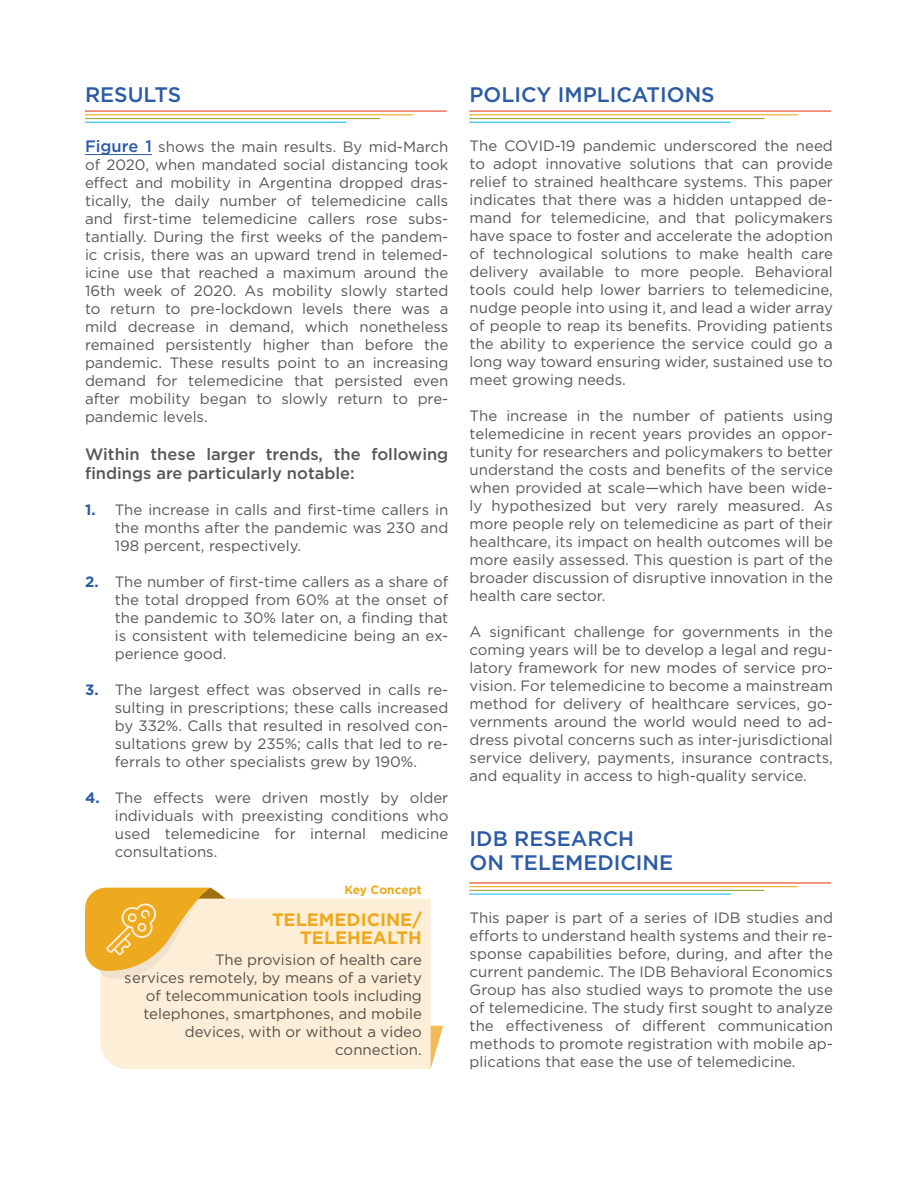
<style>
.page{position:relative;width:918px;height:1188px;background:#fff}
.page>*{position:absolute;margin:0;border:0;box-sizing:border-box;transform-origin:0 0}
.t1{font:500 21px/24px "Gotham";color:#2b5aa6}
.t2{font:700 18px/18px "Gotham";color:#eeaa1e;text-align:right}
.t3{font:500 16.5px/19.5px "Gotham";color:#575756}
.t4{font:15px/18px "Gotham";color:#575756;text-align:justify}
.t5{font:700 12px "Gotham";letter-spacing:-.005em;color:#eeaa1e}
.s1{font-weight:500;font-size:16.5px;color:#2b5aa6}
.s2{font-weight:700;color:#2b5aa6}
</style>
<div class="page">
<hr style="left:85px;top:111px;width:361px;height:1px;background:#e74527">
<hr style="left:85px;top:114px;width:328px;height:1px;background:#eeaa1e">
<hr style="left:85px;top:118px;width:294px;height:1px;background:#a0a335">
<hr style="left:85px;top:122px;width:261px;height:1px;background:#26bced">
<hr style="left:85px;top:154px;width:67px;height:1px;background:#2b5aa6">
<hr style="left:470px;top:111px;width:361px;height:1px;background:#e74527">
<hr style="left:470px;top:114px;width:327px;height:1px;background:#eeaa1e">
<hr style="left:470px;top:118px;width:294px;height:1px;background:#a0a335">
<hr style="left:470px;top:122px;width:261px;height:1px;background:#26bced">
<hr style="left:470px;top:882px;width:361px;height:2px;background:#e74527">
<hr style="left:470px;top:886px;width:327px;height:1px;background:#eeaa1e">
<hr style="left:470px;top:890px;width:294px;height:1px;background:#a0a335">
<hr style="left:470px;top:894px;width:261px;height:1px;background:#26bced">
<svg style="left:431px;top:1026px;width:12px;height:42px"></svg>
<div style="left:100px;top:899px;width:331px;height:170px;background:#fdeed8"></div>
<svg style="left:85px;top:888px;width:154px;height:91px"></svg>
<h1 class="t1" style="left:85px;top:82px;width:98px">RESULTS</h1>
<p class="t4" style="left:85px;top:138px;width:365px"><span class="s1">Figure 1</span> shows the main results. By mid-March of 2020, when mandated social distancing took effect and mobility in Argentina dropped dras&shy;tically, the daily number of telemedicine calls and first-time telemedicine callers rose subs&shy;tantially. During the first weeks of the pandem&shy;ic crisis, there was an upward trend in telemed&shy;icine use that reached a maximum around the 16th week of 2020. As mobility slowly started to return to pre-lockdown levels there was a mild decrease in demand, which nonetheless remained persistently higher than before the pandemic. These results point to an increasing demand for telemedicine that persisted even after mobility began to slowly return to pre&shy;pandemic levels.</p>
<p class="t3" style="left:85px;top:444px;width:365px">Within these larger trends, the following findings are particularly notable:</p>
<p class="t4" style="left:115px;top:501px;width:335px;text-indent:-30px"><span class="s2">1.</span> The increase in calls and first-time callers in the months after the pandemic was 230 and 198 percent, respectively.</p>
<p class="t4" style="left:115px;top:573px;width:335px;text-indent:-30px"><span class="s2">2.</span> The number of first-time callers as a share of the total dropped from 60% at the onset of the pandemic to 30% later on, a finding that is consistent with telemedicine being an ex&shy;perience good.</p>
<p class="t4" style="left:115px;top:681px;width:335px;text-indent:-30px"><span class="s2">3.</span> The largest effect was observed in calls re&shy;sulting in prescriptions; these calls increased by 332%. Calls that resulted in resolved con&shy;sultations grew by 235%; calls that led to re&shy;ferrals to other specialists grew by 190%.</p>
<p class="t4" style="left:115px;top:789px;width:335px;text-indent:-30px"><span class="s2">4.</span> The effects were driven mostly by older individuals with preexisting conditions who used telemedicine for internal medicine consultations.</p>
<p class="t5" style="left:344px;top:881px;width:79px">Key Concept</p>
<p class="t2" style="left:272px;top:910px;width:151px">TELEMEDICINE/<br>TELEHEALTH</p>
<p class="t4" style="left:125px;top:950px;width:299px;text-align:right">The provision of health care<br>services remotely, by means of a variety of telecommunication tools including telephones, smartphones, and mobile devices, with or without a video connection.</p>
<h1 class="t1" style="left:470px;top:82px;width:247px">POLICY IMPLICATIONS</h1>
<p class="t4" style="left:470px;top:137px;width:365px">The COVID-19 pandemic underscored the need to adopt innovative solutions that can provide relief to strained healthcare systems. This paper indicates that there was a hidden untapped de&shy;mand for telemedicine, and that policymakers have space to foster and accelerate the adoption of technological solutions to make health care delivery available to more people. Behavioral tools could help lower barriers to telemedicine, nudge people into using it, and lead a wider array of people to reap its benefits. Providing patients the ability to experience the service could go a long way toward ensuring wider, sustained use to meet growing needs.</p>
<p class="t4" style="left:470px;top:407px;width:365px">The increase in the number of patients using telemedicine in recent years provides an oppor&shy;tunity for researchers and policymakers to better understand the costs and benefits of the service when provided at scale—which have been wide&shy;ly hypothesized but very rarely measured. As more people rely on telemedicine as part of their healthcare, its impact on health outcomes will be more easily assessed. This question is part of the broader discussion of disruptive innovation in the health care sector.</p>
<p class="t4" style="left:470px;top:623px;width:365px">A significant challenge for governments in the coming years will be to develop a legal and regu&shy;latory framework for new modes of service pro&shy;vision. For telemedicine to become a mainstream method for delivery of healthcare services, go&shy;vernments around the world would need to ad&shy;dress pivotal concerns such as inter-jurisdictional service delivery, payments, insurance contracts, and equality in access to high-quality service.</p>
<h1 class="t1" style="left:470px;top:827px;width:205px">IDB RESEARCH<br>ON TELEMEDICINE</h1>
<p class="t4" style="left:470px;top:908px;width:365px">This paper is part of a series of IDB studies and efforts to understand health systems and their re&shy;sponse capabilities before, during, and after the current pandemic. The IDB Behavioral Economics Group has also studied ways to promote the use of telemedicine. The study first sought to analyze the effectiveness of different communication methods to promote registration with mobile ap&shy;plications that ease the use of telemedicine.</p>
</div>
